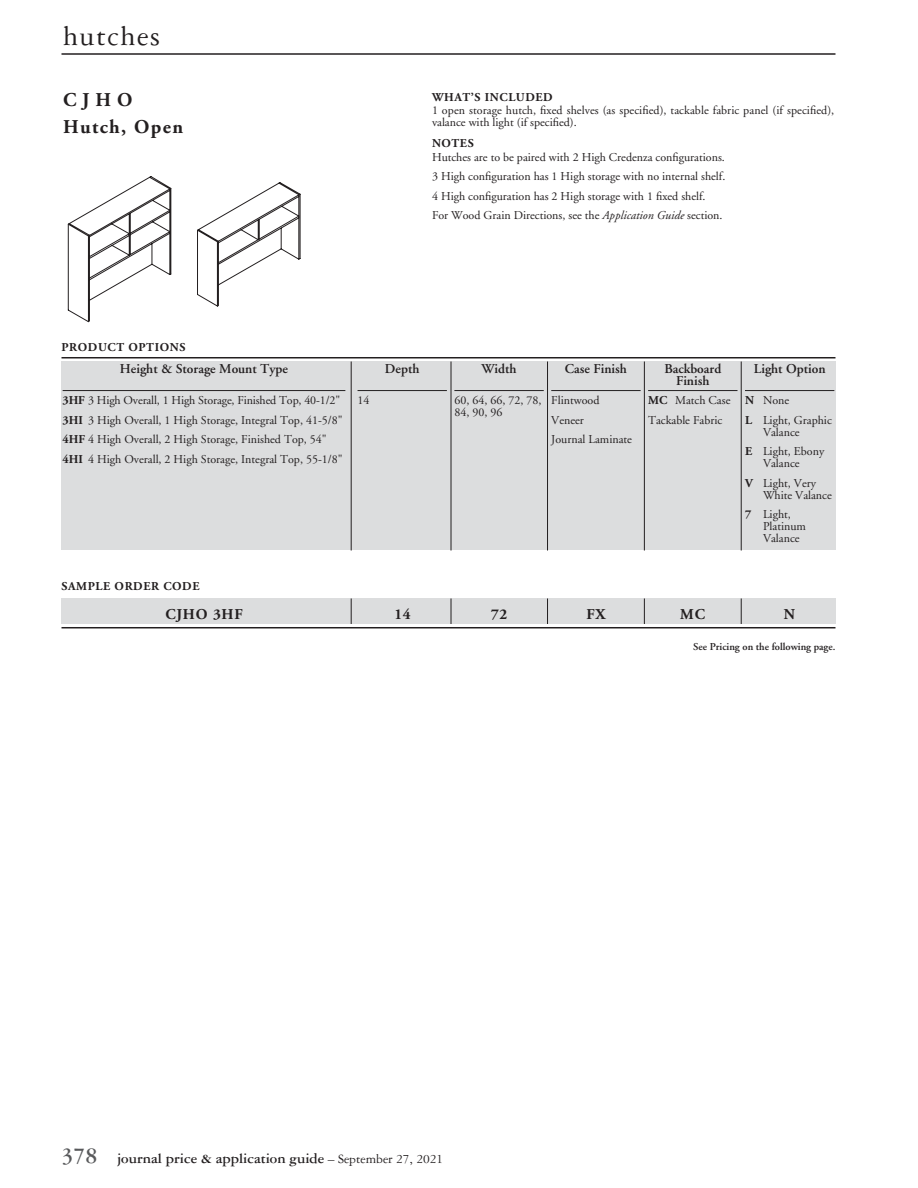
<style>
.page{position:relative;width:918px;height:1188px;background:#fff}
.page>*{position:absolute;margin:0;border:0;box-sizing:border-box;transform-origin:0 0}
.t1{font:30px "Garamond Three";letter-spacing:.05em;color:#231f20}
.t2{font:700 19.5px/27px "Adobe Garamond";letter-spacing:.07em;color:#231f20}
.t3{font:700 15px "Garamond Three";color:#231f20}
.t4{font:700 15px "Adobe Garamond";letter-spacing:.05em;color:#231f20}
.t5{font:600 13.5px/12px "Adobe Garamond";color:#231f20;text-align:center}
.t6{font:12px/19.5px "Adobe Garamond";color:#231f20}
.t7{font:700 12px "Adobe Garamond";letter-spacing:.05em;color:#231f20}
.t8{font:600 10.5px "Adobe Garamond";color:#231f20}
.s1{font-style:italic}
.s2{font-weight:700}
.s3{font-size:24px;color:#58595b}
.s4{font-weight:400;font-size:13.5px}
</style>
<div class="page">
<hr style="left:62px;top:53px;width:774px;height:2px;background:#231f20">
<svg style="left:68px;top:176px;width:233px;height:146px"></svg>
<div style="left:356px;top:362px;width:479px;height:188px;background:#dcddde"></div>
<hr style="left:358px;top:390px;width:89px;height:1px;background:#231f20">
<hr style="left:454px;top:390px;width:90px;height:1px;background:#231f20">
<hr style="left:551px;top:390px;width:90px;height:1px;background:#231f20">
<hr style="left:648px;top:390px;width:90px;height:1px;background:#231f20">
<hr style="left:745px;top:390px;width:89px;height:1px;background:#231f20">
<div style="left:62px;top:362px;width:284px;height:188px;background:#dcddde"></div>
<hr style="left:63px;top:390px;width:282px;height:1px;background:#231f20">
<hr style="left:62px;top:357px;width:774px;height:1px;background:#231f20">
<hr style="left:62px;top:627px;width:774px;height:1px;background:#231f20">
<div style="left:356px;top:598px;width:479px;height:26px;background:#dcddde"></div>
<div style="left:62px;top:598px;width:284px;height:26px;background:#dcddde"></div>
<hr style="left:351px;top:362px;width:1px;height:189px;background:#231f20">
<svg style="left:351px;top:598px;width:1px;height:26px"></svg>
<hr style="left:451px;top:362px;width:1px;height:189px;background:#231f20">
<svg style="left:451px;top:598px;width:1px;height:26px"></svg>
<hr style="left:547px;top:362px;width:1px;height:189px;background:#231f20">
<svg style="left:547px;top:598px;width:1px;height:26px"></svg>
<hr style="left:644px;top:362px;width:1px;height:189px;background:#231f20">
<svg style="left:644px;top:598px;width:1px;height:26px"></svg>
<hr style="left:741px;top:362px;width:1px;height:189px;background:#231f20">
<svg style="left:741px;top:598px;width:1px;height:26px"></svg>
<h1 class="t1" style="left:63px;top:20px;width:99px">hutches</h1>
<h2 class="t2" style="left:63px;top:86px;width:122px">CJHO<br>Hutch, Open</h2>
<p class="t7" style="left:432px;top:90px;width:122px">WHAT’S INCLUDED</p>
<p class="t6" style="left:432px;top:105px;width:404px;line-height:12px">1 open storage hutch, fixed shelves (as specified), tackable fabric panel (if specified), valance with light (if specified).</p>
<p class="t7" style="left:432px;top:137px;width:43px">NOTES</p>
<p class="t6" style="left:432px;top:147px;width:293px">Hutches are to be paired with 2 High Credenza configurations.<br>3 High configuration has 1 High storage with no internal shelf.<br>4 High configuration has 2 High storage with 1 fixed shelf.<br>For Wood Grain Directions, see the <span class="s1">Application Guide</span> section.</p>
<p class="t7" style="left:62px;top:341px;width:125px">PRODUCT OPTIONS</p>
<p class="t5" style="left:120px;top:363px;width:170px">Height &amp; Storage Mount Type</p>
<p class="t6" style="left:63px;top:391px;width:282px"><span class="s2">3HF</span> 3 High Overall, 1 High Storage, Finished Top, 40-1/2" <span class="s2">3HI</span> 3 High Overall, 1 High Storage, Integral Top, 41-5/8" <span class="s2">4HF</span> 4 High Overall, 2 High Storage, Finished Top, 54" <span class="s2">4HI</span> 4 High Overall, 2 High Storage, Integral Top, 55-1/8"</p>
<p class="t6" style="left:358px;top:391px;width:13px">14</p>
<p class="t5" style="left:385px;top:363px;width:36px">Depth</p>
<p class="t5" style="left:482px;top:363px;width:36px">Width</p>
<p class="t6" style="left:454px;top:395px;width:88px;line-height:12px">60, 64, 66, 72, 78,<br>84, 90, 96</p>
<p class="t5" style="left:565px;top:363px;width:64px">Case Finish</p>
<p class="t6" style="left:551px;top:391px;width:82px">Flintwood<br>Veneer<br>Journal Laminate</p>
<p class="t5" style="left:664px;top:363px;width:58px">Backboard<br>Finish</p>
<p class="t6" style="left:648px;top:391px;width:84px"><span class="s2">MC</span> Match Case<br>Tackable Fabric</p>
<p class="t5" style="left:754px;top:363px;width:73px">Light Option</p>
<p class="t6" style="left:745px;top:391px;width:88px"><span class="s2">N</span> None<br><span class="s2">L</span> Light, Graphic</p>
<p class="t6" style="left:745px;top:423px;width:81px;text-align:center">Valance<br><span class="s2">E</span> Light, Ebony</p>
<p class="t6" style="left:745px;top:454px;width:73px;text-align:center">Valance<br><span class="s2">V</span> Light, Very</p>
<p class="t6" style="left:745px;top:486px;width:88px;text-indent:18px">White Valance<br><span class="s2">7</span> Light,</p>
<p class="t6" style="left:763px;top:521px;width:45px;line-height:12px">Platinum<br>Valance</p>
<p class="t7" style="left:62px;top:580px;width:140px">SAMPLE ORDER CODE</p>
<p class="t4" style="left:165px;top:606px;width:79px">CJHO 3HF</p>
<p class="t4" style="left:394px;top:606px;width:18px">14</p>
<p class="t4" style="left:491px;top:606px;width:18px">72</p>
<p class="t4" style="left:586px;top:606px;width:20px">FX</p>
<p class="t4" style="left:680px;top:606px;width:26px">MC</p>
<p class="t4" style="left:784px;top:606px;width:13px">N</p>
<p class="t8" style="left:693px;top:641px;width:144px">See Pricing on the following page.</p>
<p class="t3" style="left:62px;top:1150px;width:383px"><span class="s3">378</span> journal price &amp; application guide <span class="s4">– September 27, 2021</span></p>
</div>
